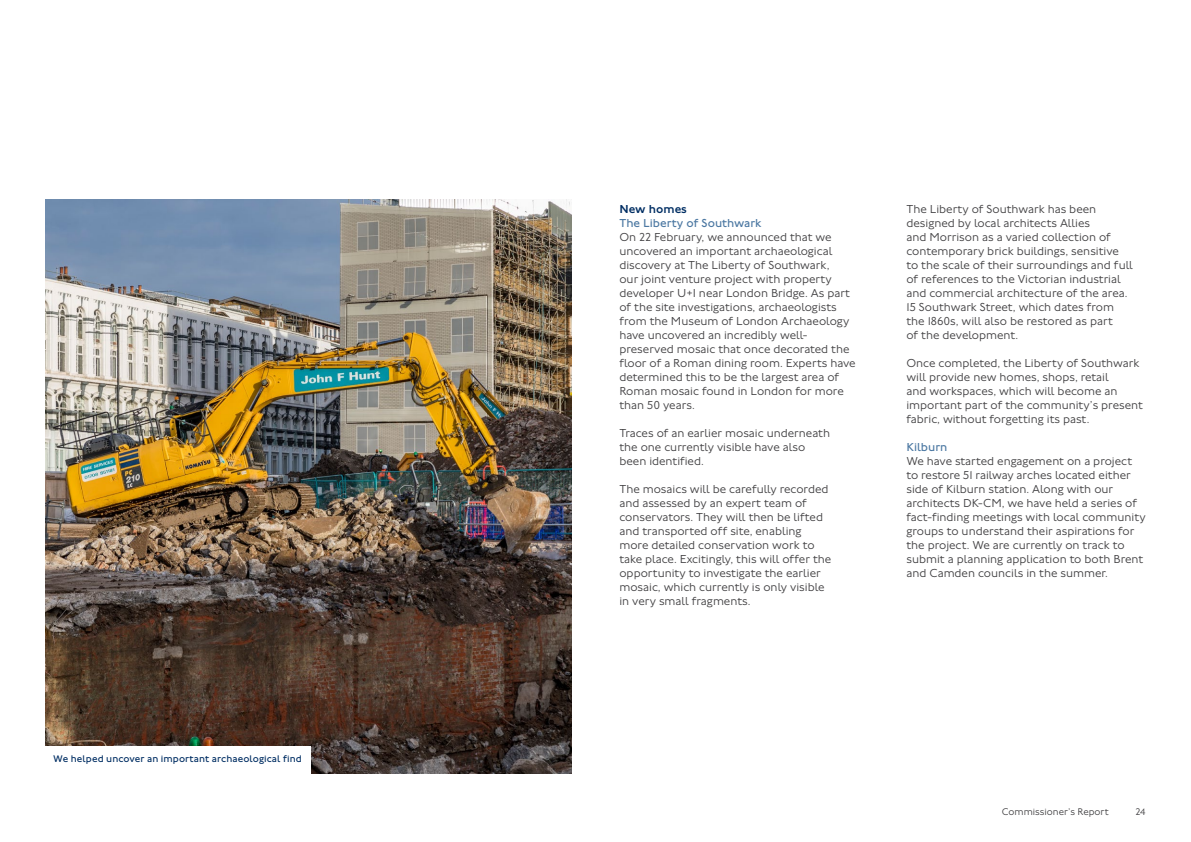
<style>
.page{position:relative;width:1191px;height:842px;background:#fff}
.page>*{position:absolute;margin:0;border:0;box-sizing:border-box;transform-origin:0 0}
.Body_12_14__P{font:300 12px/14px "Johnston 100";color:#414042}
.Body_Sub-heading_12{font:12px "Johnston 100";color:#4c78a2}
.Body_Heading_12_14_B{font:500 12px "Johnston 100";color:#002e63}
.PictureCaption_10_12{font:10px "Johnston 100";letter-spacing:.01em;color:#002e63}
.t1{font:300 10px "Johnston 100";color:#414042}
</style>
<div class="page">
<img style="left:45px;top:199px;width:526px;height:574px">
<div style="left:45px;top:746px;width:265px;height:28px;background:#fff"></div>
<p class="PictureCaption_10_12" style="left:53px;top:753px;width:250px">We helped uncover an important archaeological find</p>
<h3 class="Body_Heading_12_14_B" style="left:619px;top:203px;width:69px">New homes</h3>
<h4 class="Body_Sub-heading_12" style="left:619px;top:217px;width:144px">The Liberty of Southwark</h4>
<p class="Body_12_14__P" style="left:619px;top:231px;width:238px">On 22 February, we announced that we uncovered an important archaeological discovery at The Liberty of Southwark,<br>our joint venture project with property developer U+I near London Bridge. As part of the site investigations, archaeologists from the Museum of London Archaeology have uncovered an incredibly well&shy;preserved mosaic that once decorated the floor of a Roman dining room. Experts have determined this to be the largest area of Roman mosaic found in London for more than 50 years.</p>
<p class="Body_12_14__P" style="left:619px;top:427px;width:212px">Traces of an earlier mosaic underneath the one currently visible have also been identified.</p>
<p class="Body_12_14__P" style="left:619px;top:483px;width:213px">The mosaics will be carefully recorded and assessed by an expert team of conservators. They will then be lifted and transported off site, enabling more detailed conservation work to take place. Excitingly, this will offer the opportunity to investigate the earlier mosaic, which currently is only visible in very small fragments.</p>
<p class="Body_12_14__P" style="left:906px;top:203px;width:228px">The Liberty of Southwark has been designed by local architects Allies<br>and Morrison as a varied collection of contemporary brick buildings, sensitive to the scale of their surroundings and full of references to the Victorian industrial and commercial architecture of the area.<br>15 Southwark Street, which dates from the 1860s, will also be restored as part<br>of the development.</p>
<p class="Body_12_14__P" style="left:906px;top:357px;width:238px">Once completed, the Liberty of Southwark will provide new homes, shops, retail<br>and workspaces, which will become an important part of the community’s present fabric, without forgetting its past.</p>
<h4 class="Body_Sub-heading_12" style="left:906px;top:441px;width:42px">Kilburn</h4>
<p class="Body_12_14__P" style="left:906px;top:455px;width:241px">We have started engagement on a project to restore 51 railway arches located either side of Kilburn station. Along with our architects DK-CM, we have held a series of fact-finding meetings with local community groups to understand their aspirations for the project. We are currently on track to submit a planning application to both Brent and Camden councils in the summer.</p>
<p class="t1" style="left:1002px;top:807px;width:108px">Commissioner’s Report</p>
<p class="t1" style="left:1135px;top:807px;width:12px">24</p>
</div>
